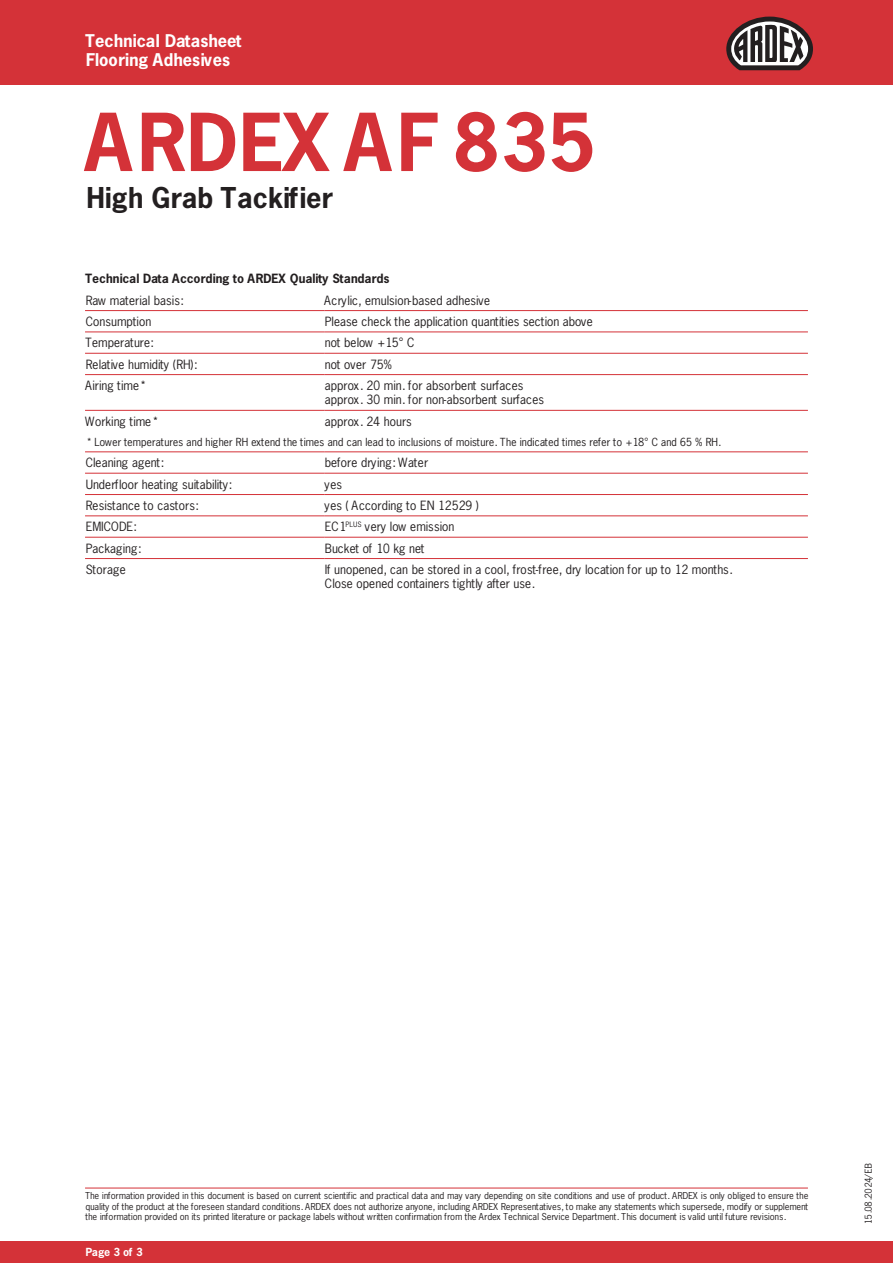
<style>
.page{position:relative;width:893px;height:1263px;background:#fff}
.page>*{position:absolute;margin:0;border:0;box-sizing:border-box;transform-origin:0 0}
.Titel{font:700 75px "News Gothic Std";letter-spacing:.015em;color:#d43238}
.Untertitel{font:700 27px "News Gothic Std";letter-spacing:.005em;color:#231f20}
.t1{font:700 16.5px/19.5px "News Gothic Std";color:#fff}
.t2{font:12px "News Gothic Std";color:#231f20}
.t3{font:700 12px "News Gothic Std";color:#231f20}
.t4{font:10.5px "News Gothic Std";color:#231f20}
.t5{font:700 10.5px "News Gothic Std";color:#fff}
.Norm{font:9px/10.5px "News Gothic Std";color:#231f20;text-align:justify}
</style>
<div class="page">
<div style="left:0;top:0;width:893px;height:85px;background:#d43238"></div>
<div style="left:0;top:1242px;width:893px;height:21px;background:#d43238"></div>
<svg style="left:726px;top:17px;width:87px;height:53px"></svg>
<hr style="left:85px;top:310px;width:239px;height:1px;background:#d43238">
<hr style="left:324px;top:310px;width:484px;height:1px;background:#d43238">
<hr style="left:85px;top:332px;width:239px;height:1px;background:#d43238">
<hr style="left:324px;top:332px;width:484px;height:1px;background:#d43238">
<hr style="left:85px;top:353px;width:239px;height:1px;background:#d43238">
<hr style="left:324px;top:353px;width:484px;height:1px;background:#d43238">
<hr style="left:85px;top:374px;width:239px;height:1px;background:#d43238">
<hr style="left:324px;top:374px;width:484px;height:1px;background:#d43238">
<hr style="left:85px;top:410px;width:239px;height:1px;background:#d43238">
<hr style="left:324px;top:410px;width:484px;height:1px;background:#d43238">
<hr style="left:85px;top:451px;width:239px;height:1px;background:#d43238">
<hr style="left:324px;top:451px;width:484px;height:1px;background:#d43238">
<hr style="left:85px;top:473px;width:239px;height:1px;background:#d43238">
<hr style="left:324px;top:473px;width:484px;height:1px;background:#d43238">
<hr style="left:85px;top:494px;width:239px;height:1px;background:#d43238">
<hr style="left:324px;top:494px;width:484px;height:1px;background:#d43238">
<hr style="left:85px;top:515px;width:239px;height:1px;background:#d43238">
<hr style="left:324px;top:515px;width:484px;height:1px;background:#d43238">
<hr style="left:85px;top:537px;width:239px;height:1px;background:#d43238">
<hr style="left:324px;top:537px;width:484px;height:1px;background:#d43238">
<hr style="left:85px;top:558px;width:239px;height:1px;background:#d43238">
<hr style="left:324px;top:558px;width:484px;height:1px;background:#d43238">
<hr style="left:85px;top:1188px;width:723px;height:1px;background:#d43238">
<h3 class="t1" style="left:85px;top:31px;width:158px">Technical Datasheet<br>Flooring Adhesives</h3>
<p class="Titel" style="left:85px;top:93px;width:509px">ARDEX AF 835</p>
<p class="Untertitel" style="left:85px;top:180px;width:248px">High Grab Tackifier</p>
<p class="t3" style="left:85px;top:271px;width:305px">Technical Data According to ARDEX Quality Standards</p>
<p class="t2" style="left:85px;top:292px;width:99px">Raw material basis:</p>
<p class="t2" style="left:324px;top:292px;width:167px">Acrylic, emulsion-based adhesive</p>
<p class="t2" style="left:85px;top:314px;width:67px">Consumption</p>
<p class="t2" style="left:324px;top:314px;width:270px">Please check the application quantities section above</p>
<p class="t2" style="left:85px;top:335px;width:70px">Temperature:</p>
<p class="t2" style="left:324px;top:335px;width:91px">not below +15° C</p>
<p class="t2" style="left:85px;top:356px;width:113px">Relative humidity (RH):</p>
<p class="t2" style="left:324px;top:356px;width:69px">not over 75%</p>
<p class="t2" style="left:85px;top:378px;width:61px">Airing time*</p>
<p class="t2" style="left:324px;top:378px;width:200px">approx. 20 min. for absorbent surfaces</p>
<p class="t2" style="left:324px;top:392px;width:221px">approx. 30 min. for non-absorbent surfaces</p>
<p class="t2" style="left:85px;top:413px;width:74px">Working time*</p>
<p class="t2" style="left:324px;top:413px;width:89px">approx. 24 hours</p>
<p class="t4" style="left:85px;top:435px;width:637px">* Lower temperatures and higher RH extend the times and can lead to inclusions of moisture. The indicated times refer to +18° C and 65 % RH.</p>
<p class="t2" style="left:85px;top:455px;width:80px">Cleaning agent:</p>
<p class="t2" style="left:324px;top:455px;width:105px">before drying: Water</p>
<p class="t2" style="left:85px;top:476px;width:148px">Underfloor heating suitability:</p>
<p class="t2" style="left:324px;top:476px;width:19px">yes</p>
<p class="t2" style="left:85px;top:498px;width:114px">Resistance to castors:</p>
<p class="t2" style="left:324px;top:498px;width:156px">yes ( According to EN 12529 )</p>
<p class="t2" style="left:85px;top:519px;width:53px">EMICODE:</p>
<p class="t2" style="left:324px;top:519px;width:131px">EC1<sup>PLUS</sup> very low emission</p>
<p class="t2" style="left:85px;top:540px;width:57px">Packaging:</p>
<p class="t2" style="left:324px;top:540px;width:102px">Bucket of 10 kg net</p>
<p class="t2" style="left:85px;top:562px;width:42px">Storage</p>
<p class="t2" style="left:324px;top:562px;width:409px">If unopened, can be stored in a cool, frost-free, dry location for up to 12 months.</p>
<p class="t2" style="left:324px;top:576px;width:211px">Close opened containers tightly after use.</p>
<p class="Norm" style="left:85px;top:1191px;width:724px">The information provided in this document is based on current scientific and practical data and may vary depending on site conditions and use of product. ARDEX is only obliged to ensure the quality of the product at the foreseen standard conditions. ARDEX does not authorize anyone, including ARDEX Representatives, to make any statements which supersede, modify or supplement the information provided on its printed literature or package labels without written confirmation from the Ardex Technical Service Department. This document is valid until future revisions.</p>
<p class="t5" style="left:85px;top:1245px;width:59px">Page 3 of 3</p>
<p class="Norm" style="left:863px;top:1225px;width:63px;rotate:-90deg">15.08.2024/EB</p>
</div>
